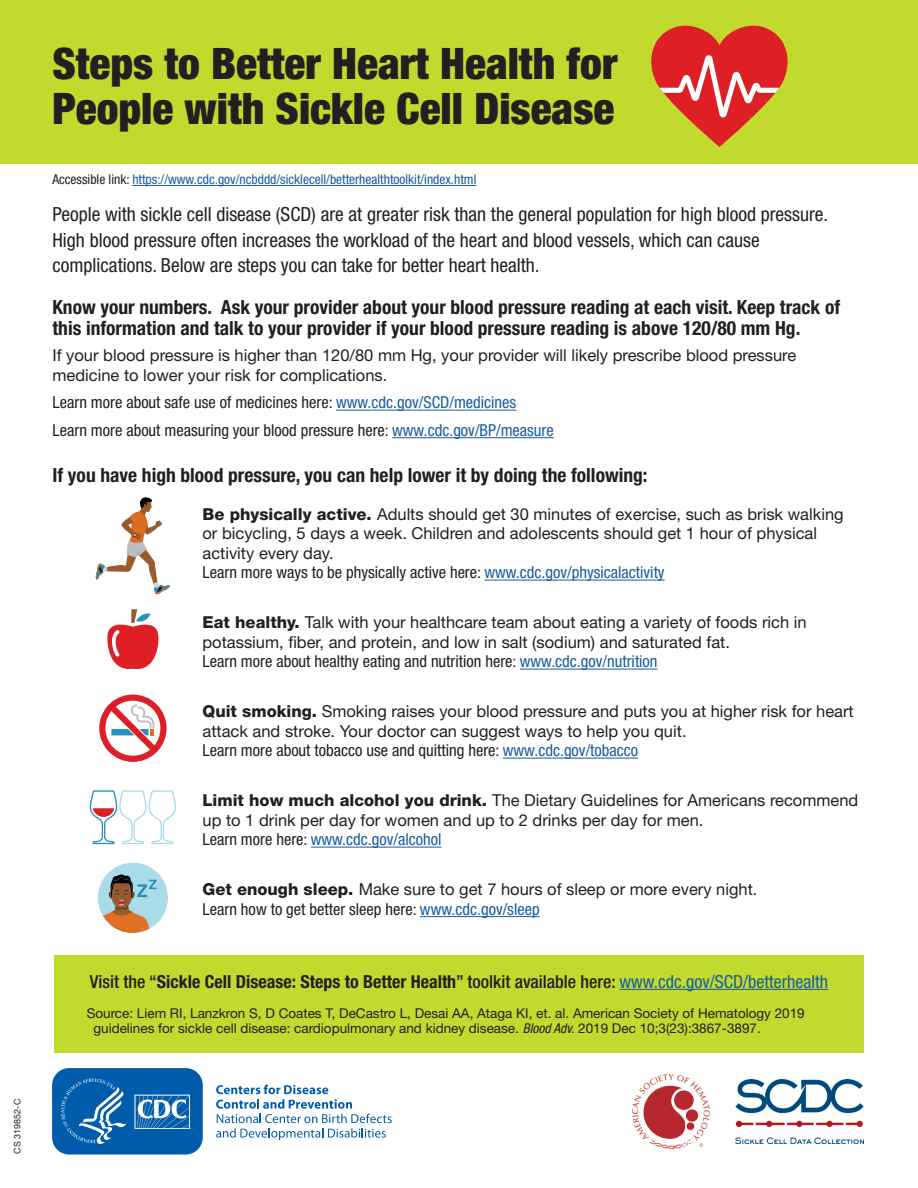
<style>
.page{position:relative;width:918px;height:1188px;background:#fff}
.page>*{position:absolute;margin:0;border:0;box-sizing:border-box;transform-origin:0 0}
.H1-_title{font:900 condensed 43.5px/45px "Helvetica Neue LT Std";color:#231f20}
.Intro{font:condensed 19.5px/25.5px "Helvetica Neue LT Std";color:#231f20}
.t1{font:700 condensed 19.5px/21px "Helvetica Neue LT Std";color:#231f20}
.P_factoids{font:700 condensed 18px "Helvetica Neue LT Std";color:#231f20}
.L1_copy_-no_bullets{font:16.5px/19.5px "Helvetica Neue LT Std";color:#231f20}
.t2{font:condensed 16.5px "Helvetica Neue LT Std";color:#231f20}
.P_references{font:13.5px/15px "Helvetica Neue LT Std";color:#231f20}
.P_FIRST_PARA{font:condensed 13.5px "Helvetica Neue LT Std";color:#175d9e}
.t3{font:9px "Helvetica Neue LT Std";color:#231f20}
.s1{color:#231f20}
.s2{color:#175d9e}
.s3{font-weight:800}
.s4{font-stretch:condensed}
.s5{font-stretch:condensed;color:#175d9e}
.s6{font-weight:500}
.s7{font-weight:400;color:#175d9e}
.s8{font-style:italic;font-stretch:condensed}
</style>
<div class="page">
<div style="left:0;top:0;width:918px;height:164px;background:#c2d92e"></div>
<svg style="left:216px;top:1085px;width:176px;height:55px"></svg>
<svg style="left:52px;top:1068px;width:151px;height:87px;background:#2171b5"></svg>
<img style="left:633px;top:1075px;width:77px;height:74px">
<img style="left:736px;top:1080px;width:128px;height:63px">
<hr style="left:336px;top:410px;width:180px;height:1px;background:#175d9e">
<hr style="left:392px;top:437px;width:162px;height:1px;background:#175d9e">
<hr style="left:485px;top:580px;width:180px;height:1px;background:#175d9e">
<hr style="left:520px;top:669px;width:138px;height:1px;background:#175d9e">
<hr style="left:503px;top:758px;width:135px;height:1px;background:#175d9e">
<hr style="left:311px;top:847px;width:131px;height:1px;background:#175d9e">
<hr style="left:420px;top:916px;width:120px;height:1px;background:#175d9e">
<div style="left:54px;top:955px;width:810px;height:98px;background:#c2d92e"></div>
<hr style="left:619px;top:989px;width:209px;height:1px;background:#175d9e">
<svg style="left:651px;top:26px;width:137px;height:121px"></svg>
<svg style="left:96px;top:497px;width:74px;height:97px"></svg>
<svg style="left:107px;top:609px;width:52px;height:60px"></svg>
<svg style="left:99px;top:695px;width:68px;height:67px"></svg>
<div style="left:98px;top:863px;width:70px;height:70px;background:#aadbe8;border-radius:50%"></div>
<svg style="left:98px;top:874px;width:58px;height:59px"></svg>
<svg style="left:89px;top:790px;width:87px;height:54px"></svg>
<hr style="left:132px;top:185px;width:344px;height:1px;background:#175d9e">
<p class="t3" style="left:12px;top:1154px;width:56px;rotate:-90deg">CS 319852-C</p>
<h1 class="H1-_title" style="left:52px;top:41px;width:566px">Steps to Better Heart Health for<br>People with Sickle Cell Disease</h1>
<p class="P_FIRST_PARA" style="left:52px;top:172px;width:426px"><span class="s1">Accessible link:</span> https://www.cdc.gov/ncbddd/sicklecell/betterhealthtoolkit/index.html</p>
<p class="Intro" style="left:52px;top:201px;width:777px">People with sickle cell disease (SCD) are at greater risk than the general population for high blood pressure.<br>High blood pressure often increases the workload of the heart and blood vessels, which can cause complications. Below are steps you can take for better heart health.</p>
<h3 class="t1" style="left:52px;top:296px;width:789px">Know your numbers. Ask your provider about your blood pressure reading at each visit. Keep track of this information and talk to your provider if your blood pressure reading is above 120/80 mm Hg.</h3>
<p class="L1_copy_-no_bullets" style="left:52px;top:346px;width:745px">If your blood pressure is higher than 120/80 mm Hg, your provider will likely prescribe blood pressure medicine to lower your risk for complications.</p>
<p class="t2" style="left:52px;top:393px;width:465px">Learn more about safe use of medicines here: <span class="s2">www.cdc.gov/SCD/medicines</span></p>
<p class="t2" style="left:52px;top:421px;width:503px">Learn more about measuring your blood pressure here: <span class="s2">www.cdc.gov/BP/measure</span></p>
<h3 class="t1" style="left:52px;top:465px;width:597px">If you have high blood pressure, you can help lower it by doing the following:</h3>
<p class="L1_copy_-no_bullets" style="left:202px;top:504px;width:643px"><span class="s3">Be physically active.</span> Adults should get 30 minutes of exercise, such as brisk walking or bicycling, 5 days a week. Children and adolescents should get 1 hour of physical activity every day.<br><span class="s4">Learn more ways to be physically active here:</span> <span class="s5">www.cdc.gov/physicalactivity</span></p>
<p class="L1_copy_-no_bullets" style="left:202px;top:613px;width:606px"><span class="s3">Eat healthy.</span> Talk with your healthcare team about eating a variety of foods rich in potassium, fiber, and protein, and low in salt (sodium) and saturated fat.<br><span class="s4">Learn more about healthy eating and nutrition here:</span> <span class="s5">www.cdc.gov/nutrition</span></p>
<p class="L1_copy_-no_bullets" style="left:202px;top:702px;width:653px"><span class="s3">Quit smoking.</span> Smoking raises your blood pressure and puts you at higher risk for heart attack and stroke. Your doctor can suggest ways to help you quit.<br><span class="s4">Learn more about tobacco use and quitting here:</span> <span class="s5">www.cdc.gov/tobacco</span></p>
<p class="L1_copy_-no_bullets" style="left:202px;top:791px;width:657px"><span class="s3">Limit how much alcohol you drink.</span> The Dietary Guidelines for Americans recommend up to 1 drink per day for women and up to 2 drinks per day for men.<br><span class="s4">Learn more here:</span> <span class="s5">www.cdc.gov/alcohol</span></p>
<p class="L1_copy_-no_bullets" style="left:202px;top:880px;width:557px"><span class="s3">Get enough sleep.</span> Make sure to get 7 hours of sleep or more every night.<br><span class="s4">Learn how to get better sleep here:</span> <span class="s5">www.cdc.gov/sleep</span></p>
<p class="P_factoids" style="left:90px;top:970px;width:740px"><span class="s6">Visit the “</span>Sickle Cell Disease: Steps to Better Health<span class="s6">” toolkit available here:</span> <span class="s7">www.cdc.gov/SCD/betterhealth</span></p>
<p class="P_references" style="left:93px;top:1005px;width:713px;text-indent:-7px">Source: Liem RI, Lanzkron S, D Coates T, DeCastro L, Desai AA, Ataga KI, et. al. American Society of Hematology 2019 guidelines for sickle cell disease: cardiopulmonary and kidney disease. <span class="s8">Blood Adv.</span> 2019 Dec 10;3(23):3867-3897.</p>
</div>
